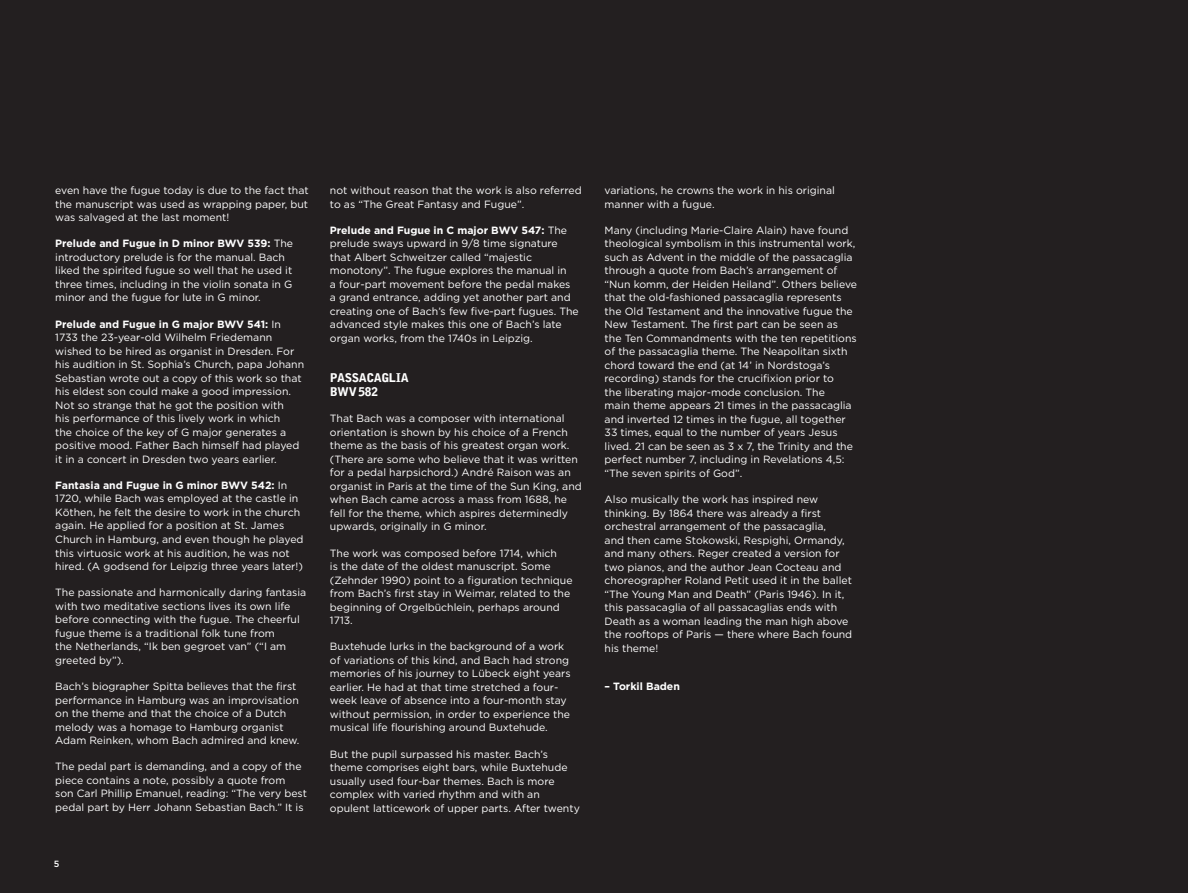
<style>
.page{position:relative;width:1188px;height:893px;background:#231f20}
.page>*{position:absolute;margin:0;border:0;box-sizing:border-box;transform-origin:0 0}
.t1{font:900 12px "Bell Gothic";letter-spacing:-.025em;color:#fff}
.t2{font:10.5px/13.5px "Gotham";color:#fff}
.t3{font:700 10.5px "Gotham";color:#fff}
.t4{font:500 9px "Gotham";color:#fff}
.s1{font-weight:700}
</style>
<div class="page">
<p class="t2" style="left:55px;top:183px;width:255px;text-align:justify">even have the fugue today is due to the fact that the manuscript was used as wrapping paper, but was salvaged at the last moment!</p>
<p class="t2" style="left:55px;top:237px;width:239px"><span class="s1">Prelude and Fugue in D minor BWV 539:</span> The introductory prelude is for the manual. Bach liked the spirited fugue so well that he used it three times, including in the violin sonata in G minor and the fugue for lute in G minor.</p>
<p class="t2" style="left:55px;top:317px;width:250px"><span class="s1">Prelude and Fugue in G major BWV 541:</span> In 1733 the 23-year-old Wilhelm Friedemann wished to be hired as organist in Dresden. For his audition in St. Sophia’s Church, papa Johann Sebastian wrote out a copy of this work so that his eldest son could make a good impression.<br>Not so strange that he got the position with<br>his performance of this lively work in which<br>the choice of the key of G major generates a positive mood. Father Bach himself had played it in a concert in Dresden two years earlier.</p>
<p class="t2" style="left:55px;top:478px;width:250px"><span class="s1">Fantasia and Fugue in G minor BWV 542:</span> In 1720, while Bach was employed at the castle in Köthen, he felt the desire to work in the church again. He applied for a position at St. James Church in Hamburg, and even though he played this virtuosic work at his audition, he was not hired. (A godsend for Leipzig three years later!)</p>
<p class="t2" style="left:55px;top:585px;width:253px">The passionate and harmonically daring fantasia with two meditative sections lives its own life before connecting with the fugue. The cheerful fugue theme is a traditional folk tune from<br>the Netherlands, “Ik ben gegroet van” (“I am greeted by”).</p>
<p class="t2" style="left:55px;top:679px;width:246px">Bach’s biographer Spitta believes that the first performance in Hamburg was an improvisation on the theme and that the choice of a Dutch melody was a homage to Hamburg organist Adam Reinken, whom Bach admired and knew.</p>
<p class="t2" style="left:55px;top:759px;width:253px">The pedal part is demanding, and a copy of the piece contains a note, possibly a quote from<br>son Carl Phillip Emanuel, reading: “The very best pedal part by Herr Johann Sebastian Bach.” It is</p>
<p class="t4" style="left:54px;top:858px;width:7px">5</p>
<p class="t2" style="left:330px;top:183px;width:253px">not without reason that the work is also referred to as “The Great Fantasy and Fugue”.</p>
<p class="t2" style="left:330px;top:223px;width:250px"><span class="s1">Prelude and Fugue in C major BWV 547:</span> The prelude sways upward in 9/8 time signature that Albert Schweitzer called “majestic monotony”. The fugue explores the manual in<br>a four-part movement before the pedal makes a grand entrance, adding yet another part and creating one of Bach’s few five-part fugues. The advanced style makes this one of Bach’s late organ works, from the 1740s in Leipzig.</p>
<p class="t1" style="left:330px;top:371px;width:80px">PASSACAGLIA</p>
<p class="t1" style="left:330px;top:384px;width:50px">BWV 582</p>
<p class="t2" style="left:330px;top:411px;width:253px">That Bach was a composer with international orientation is shown by his choice of a French theme as the basis of his greatest organ work. (There are some who believe that it was written for a pedal harpsichord.) André Raison was an organist in Paris at the time of the Sun King, and when Bach came across a mass from 1688, he fell for the theme, which aspires determinedly upwards, originally in G minor.</p>
<p class="t2" style="left:330px;top:546px;width:244px">The work was composed before 1714, which<br>is the date of the oldest manuscript. Some (Zehnder 1990) point to a figuration technique from Bach’s first stay in Weimar, related to the beginning of Orgelbüchlein, perhaps around 1713.</p>
<p class="t2" style="left:330px;top:639px;width:242px">Buxtehude lurks in the background of a work of variations of this kind, and Bach had strong memories of his journey to Lübeck eight years earlier. He had at that time stretched a four&shy;week leave of absence into a four-month stay without permission, in order to experience the musical life flourishing around Buxtehude.</p>
<p class="t2" style="left:330px;top:747px;width:251px">But the pupil surpassed his master. Bach’s theme comprises eight bars, while Buxtehude usually used four-bar themes. Bach is more complex with varied rhythm and with an opulent latticework of upper parts. After twenty</p>
<p class="t2" style="left:605px;top:183px;width:232px">variations, he crowns the work in his original manner with a fugue.</p>
<p class="t2" style="left:605px;top:223px;width:254px">Many (including Marie-Claire Alain) have found theological symbolism in this instrumental work, such as Advent in the middle of the passacaglia through a quote from Bach’s arrangement of “Nun komm, der Heiden Heiland”. Others believe that the old-fashioned passacaglia represents the Old Testament and the innovative fugue the New Testament. The first part can be seen as the Ten Commandments with the ten repetitions of the passacaglia theme. The Neapolitan sixth chord toward the end (at 14’ in Nordstoga’s recording) stands for the crucifixion prior to<br>the liberating major-mode conclusion. The<br>main theme appears 21 times in the passacaglia and inverted 12 times in the fugue, all together 33 times, equal to the number of years Jesus lived. 21 can be seen as 3 x 7, the Trinity and the perfect number 7, including in Revelations 4,5: “The seven spirits of God”.</p>
<p class="t2" style="left:605px;top:492px;width:249px">Also musically the work has inspired new thinking. By 1864 there was already a first orchestral arrangement of the passacaglia,<br>and then came Stokowski, Respighi, Ormandy, and many others. Reger created a version for two pianos, and the author Jean Cocteau and choreographer Roland Petit used it in the ballet “The Young Man and Death” (Paris 1946). In it, this passacaglia of all passacaglias ends with Death as a woman leading the man high above the rooftops of Paris — there where Bach found his theme!</p>
<p class="t3" style="left:605px;top:679px;width:77px">– Torkil Baden</p>
</div>
